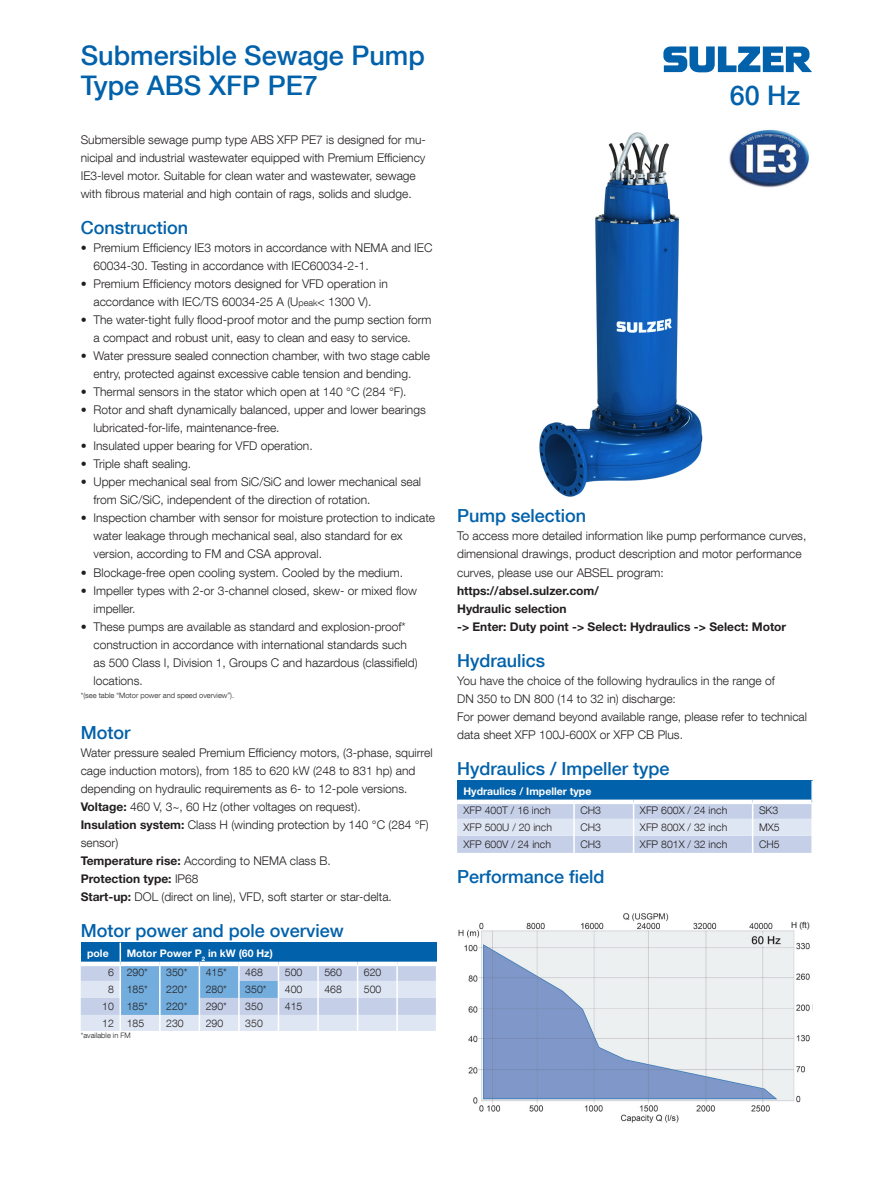
<style>
.page{position:relative;width:893px;height:1191px;background:#fff}
.page>*{position:absolute;margin:0;border:0;box-sizing:border-box;transform-origin:0 0}
.t1{font:500 27px/30px "Helvetica Neue LT Com";color:#0161aa}
.Subtitle{font:500 18px "Helvetica Neue LT Com";color:#0161aa}
.Body_text{font:300 12px/18px "Helvetica Neue LT Com";color:#231f20}
.Body_text-2{font:700 12px/18px "Helvetica Neue LT Pro";color:#231f20}
.Table_text{font:300 10.5px "Helvetica Neue LT Com";color:#231f20}
.Table_column_title{font:700 10.5px "Helvetica Neue LT Pro";color:#fff}
.t2{font:8.4px "Arial";color:#231f20}
.Footnote{font:300 7.5px "Helvetica Neue LT Com";color:#231f20}
.s1{font-size:9px}
.s2{font-family:"Helvetica Neue LT Pro";font-weight:700}
</style>
<div class="page">
<svg style="left:81px;top:942px;width:356px;height:89px;background:#95badc"></svg>
<div style="left:120px;top:961px;width:40px;height:5px;background:#fff"></div>
<div style="left:160px;top:961px;width:39px;height:5px;background:#fff"></div>
<div style="left:199px;top:961px;width:40px;height:5px;background:#fff"></div>
<svg style="left:663px;top:46px;width:149px;height:26px"></svg>
<img style="left:539px;top:132px;width:164px;height:365px">
<div style="left:457px;top:780px;width:355px;height:22px;background:#0161aa"></div>
<hr style="left:811px;top:780px;width:2px;height:22px;background:#fff">
<div style="left:457px;top:799px;width:117px;height:5px;background:#fff"></div>
<div style="left:574px;top:799px;width:60px;height:5px;background:#fff"></div>
<div style="left:634px;top:799px;width:119px;height:5px;background:#fff"></div>
<div style="left:753px;top:799px;width:58px;height:5px;background:#fff"></div>
<svg style="left:457px;top:802px;width:355px;height:51px;background:#d1daec"></svg>
<img style="left:458px;top:913px;width:352px;height:210px">
<img style="left:729px;top:129px;width:80px;height:59px">
<p class="t1" style="left:81px;top:40px;width:346px">Submersible Sewage Pump<br>Type ABS XFP PE7</p>
<p class="Body_text" style="left:81px;top:131px;width:347px">Submersible sewage pump type ABS XFP PE7 is designed for mu&shy;nicipal and industrial wastewater equipped with Premium Efficiency IE3-level motor. Suitable for clean water and wastewater, sewage with fibrous material and high contain of rags, solids and sludge.</p>
<p class="Subtitle" style="left:81px;top:217px;width:109px">Construction</p>
<p class="Body_text" style="left:94px;top:239px;width:340px;text-indent:-13px">• Premium Efficiency IE3 motors in accordance with NEMA and IEC<br>60034-30. Testing in accordance with IEC60034-2-1.</p>
<p class="Body_text" style="left:81px;top:275px;width:309px;text-align:center">• Premium Efficiency motors designed for VFD operation in accordance with IEC/TS 60034-25 A (U<span class="s1">peak</span>&lt; 1300 V).</p>
<p class="Body_text" style="left:94px;top:311px;width:340px;text-indent:-13px">• The water-tight fully flood-proof motor and the pump section form a compact and robust unit, easy to clean and easy to service.</p>
<p class="Body_text" style="left:81px;top:347px;width:351px;text-align:center">• Water pressure sealed connection chamber, with two stage cable entry, protected against excessive cable tension and bending.</p>
<p class="Body_text" style="left:81px;top:383px;width:327px">• Thermal sensors in the stator which open at 140 °C (284 °F).</p>
<p class="Body_text" style="left:94px;top:401px;width:334px;text-indent:-13px">• Rotor and shaft dynamically balanced, upper and lower bearings lubricated-for-life, maintenance-free.</p>
<p class="Body_text" style="left:81px;top:437px;width:233px">• Insulated upper bearing for VFD operation.</p>
<p class="Body_text" style="left:81px;top:455px;width:112px">• Triple shaft sealing.</p>
<p class="Body_text" style="left:94px;top:473px;width:329px;text-indent:-13px">• Upper mechanical seal from SiC/SiC and lower mechanical seal from SiC/SiC, independent of the direction of rotation.</p>
<p class="Body_text" style="left:94px;top:509px;width:343px;text-indent:-13px">• Inspection chamber with sensor for moisture protection to indicate water leakage through mechanical seal, also standard for ex version, according to FM and CSA approval.</p>
<p class="Body_text" style="left:81px;top:563px;width:324px">• Blockage-free open cooling system. Cooled by the medium.</p>
<p class="Body_text" style="left:94px;top:581px;width:325px;text-indent:-13px">• Impeller types with 2-or 3-channel closed, skew- or mixed flow impeller.</p>
<p class="Body_text" style="left:94px;top:617px;width:326px;text-indent:-13px">• These pumps are available as standard and explosion-proof* construction in accordance with international standards such as 500 Class I, Division 1, Groups C and hazardous (classifield) locations.</p>
<p class="Footnote" style="left:81px;top:691px;width:155px">*(see table “Motor power and speed overview”).</p>
<p class="Subtitle" style="left:81px;top:721px;width:51px">Motor</p>
<p class="Body_text" style="left:81px;top:743px;width:353px">Water pressure sealed Premium Efficiency motors, (3-phase, squirrel cage induction motors), from 185 to 620 kW (248 to 831 hp) and depending on hydraulic requirements as 6- to 12-pole versions.<br><span class="s2">Voltage:</span> 460 V, 3~, 60 Hz (other voltages on request).<br><span class="s2">Insulation system:</span> Class H (winding protection by 140 °C (284 °F) sensor)<br><span class="s2">Temperature rise:</span> According to NEMA class B.<br><span class="s2">Protection type:</span> IP68<br><span class="s2">Start-up:</span> DOL (direct on line), VFD, soft starter or star-delta.</p>
<p class="Subtitle" style="left:81px;top:919px;width:265px">Motor power and pole overview</p>
<p class="Table_column_title" style="left:87px;top:946px;width:23px">pole</p>
<p class="Table_column_title" style="left:127px;top:946px;width:148px">Motor Power P<sub>2</sub> in kW (60 Hz)</p>
<p class="Table_text" style="left:108px;top:966px;width:7px">6</p>
<p class="Table_text" style="left:127px;top:966px;width:23px">290*</p>
<p class="Table_text" style="left:166px;top:966px;width:23px">350*</p>
<p class="Table_text" style="left:206px;top:966px;width:23px">415*</p>
<p class="Table_text" style="left:245px;top:966px;width:19px">468</p>
<p class="Table_text" style="left:285px;top:966px;width:19px">500</p>
<p class="Table_text" style="left:324px;top:966px;width:19px">560</p>
<p class="Table_text" style="left:364px;top:966px;width:19px">620</p>
<p class="Table_text" style="left:108px;top:983px;width:7px">8</p>
<p class="Table_text" style="left:127px;top:983px;width:23px">185*</p>
<p class="Table_text" style="left:166px;top:983px;width:23px">220*</p>
<p class="Table_text" style="left:206px;top:983px;width:23px">280*</p>
<p class="Table_text" style="left:245px;top:983px;width:23px">350*</p>
<p class="Table_text" style="left:285px;top:983px;width:19px">400</p>
<p class="Table_text" style="left:324px;top:983px;width:19px">468</p>
<p class="Table_text" style="left:364px;top:983px;width:19px">500</p>
<p class="Table_text" style="left:102px;top:1000px;width:13px">10</p>
<p class="Table_text" style="left:127px;top:1000px;width:23px">185*</p>
<p class="Table_text" style="left:166px;top:1000px;width:23px">220*</p>
<p class="Table_text" style="left:206px;top:1000px;width:23px">290*</p>
<p class="Table_text" style="left:245px;top:1000px;width:19px">350</p>
<p class="Table_text" style="left:285px;top:1000px;width:19px">415</p>
<p class="Table_text" style="left:102px;top:1016px;width:13px">12</p>
<p class="Table_text" style="left:127px;top:1016px;width:19px">185</p>
<p class="Table_text" style="left:166px;top:1016px;width:19px">230</p>
<p class="Table_text" style="left:206px;top:1016px;width:19px">290</p>
<p class="Table_text" style="left:245px;top:1016px;width:19px">350</p>
<p class="Footnote" style="left:81px;top:1031px;width:52px">*available in FM</p>
<p class="t1" style="left:730px;top:80px;width:72px">60 Hz</p>
<p class="Subtitle" style="left:457px;top:505px;width:131px">Pump selection</p>
<p class="Body_text" style="left:457px;top:527px;width:351px">To access more detailed information like pump performance curves, dimensional drawings, product description and motor performance curves, please use our ABSEL program:</p>
<p class="Body_text-2" style="left:457px;top:581px;width:331px">https://absel.sulzer.com/<br>Hydraulic selection<br>-&gt; Enter: Duty point -&gt; Select: Hydraulics -&gt; Select: Motor</p>
<p class="Subtitle" style="left:457px;top:649px;width:90px">Hydraulics</p>
<p class="Body_text" style="left:457px;top:671px;width:351px">You have the choice of the following hydraulics in the range of<br>DN 350 to DN 800 (14 to 32 in) discharge:<br>For power demand beyond available range, please refer to technical data sheet XFP 100J-600X or XFP CB Plus.</p>
<p class="Subtitle" style="left:457px;top:757px;width:214px">Hydraulics / Impeller type</p>
<p class="Table_column_title" style="left:463px;top:784px;width:129px">Hydraulics / Impeller type</p>
<p class="Table_text" style="left:463px;top:804px;width:89px">XFP 400T / 16 inch</p>
<p class="Table_text" style="left:580px;top:804px;width:22px">CH3</p>
<p class="Table_text" style="left:640px;top:804px;width:89px">XFP 600X / 24 inch</p>
<p class="Table_text" style="left:759px;top:804px;width:21px">SK3</p>
<p class="Table_text" style="left:463px;top:821px;width:90px">XFP 500U / 20 inch</p>
<p class="Table_text" style="left:580px;top:821px;width:22px">CH3</p>
<p class="Table_text" style="left:640px;top:821px;width:89px">XFP 800X / 32 inch</p>
<p class="Table_text" style="left:759px;top:821px;width:22px">MX5</p>
<p class="Table_text" style="left:463px;top:838px;width:89px">XFP 600V / 24 inch</p>
<p class="Table_text" style="left:580px;top:838px;width:22px">CH3</p>
<p class="Table_text" style="left:640px;top:838px;width:89px">XFP 801X / 32 inch</p>
<p class="Table_text" style="left:759px;top:838px;width:22px">CH5</p>
<p class="Subtitle" style="left:457px;top:865px;width:149px">Performance field</p>
<p class="t2" style="left:791px;top:919px;width:20px">H (ft)</p>
</div>
